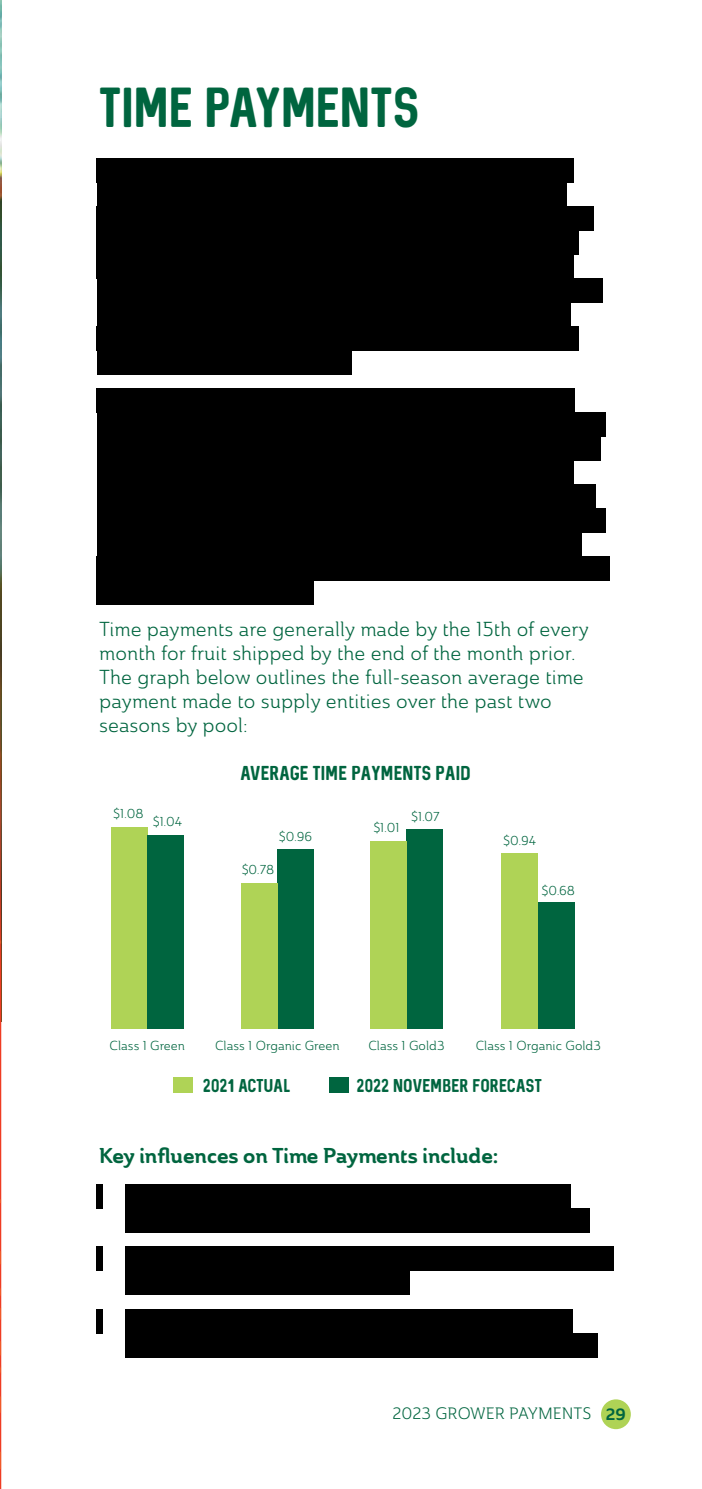
<style>
.page{position:relative;width:702px;height:1489px;background:#fff}
.page>*{position:absolute;margin:0;border:0;box-sizing:border-box;transform-origin:0 0}
.t1{font:45px "Sequel Neue";letter-spacing:-.035em;color:#00653f}
.t2{font:21.25px "Ainslie Nor Bol";color:#00653f}
.t3{font:20px/24px "Ainslie Nor Boo";color:#00653f}
.t4{font:16.25px "Ainslie Nor Boo";color:#00653f}
.t5{font:16px "Sequel Neue";letter-spacing:-.02em;color:#00653f}
.t6{font:14.75px "Sequel Neue";letter-spacing:-.02em;color:#00653f}
.t7{font:12.75px "Ainslie Nor Boo";color:#00653f}
.s1{font-family:"Ainslie Nor Bol"}
</style>
<div class="page">
<div style="left:601px;top:1399px;width:29px;height:29px;background:#afd356;border-radius:50%"></div>
<img style="left:0;top:0;width:1px;height:551px">
<svg style="left:0;top:551px;width:1px;height:80px"></svg>
<img style="left:0;top:631px;width:1px;height:857px">
<div style="left:111px;top:827px;width:36px;height:201px;background:#afd356"></div>
<div style="left:147px;top:835px;width:37px;height:193px;background:#00653f"></div>
<div style="left:277px;top:848px;width:37px;height:180px;background:#00653f"></div>
<div style="left:241px;top:882px;width:36px;height:146px;background:#afd356"></div>
<div style="left:406px;top:829px;width:37px;height:199px;background:#00653f"></div>
<div style="left:370px;top:840px;width:36px;height:188px;background:#afd356"></div>
<div style="left:538px;top:902px;width:36px;height:126px;background:#00653f"></div>
<div style="left:501px;top:853px;width:37px;height:175px;background:#afd356"></div>
<div style="left:173px;top:1076px;width:20px;height:16px;background:#afd356"></div>
<div style="left:329px;top:1076px;width:20px;height:16px;background:#00653f"></div>
<div style="left:97px;top:158px;width:477px;height:25px;background:#000"></div>
<div style="left:97px;top:182px;width:469px;height:25px;background:#000"></div>
<div style="left:97px;top:206px;width:497px;height:25px;background:#000"></div>
<div style="left:97px;top:230px;width:482px;height:25px;background:#000"></div>
<div style="left:97px;top:254px;width:477px;height:25px;background:#000"></div>
<div style="left:97px;top:278px;width:505px;height:25px;background:#000"></div>
<div style="left:97px;top:302px;width:473px;height:25px;background:#000"></div>
<div style="left:97px;top:326px;width:482px;height:25px;background:#000"></div>
<div style="left:97px;top:350px;width:254px;height:25px;background:#000"></div>
<div style="left:97px;top:388px;width:477px;height:25px;background:#000"></div>
<div style="left:97px;top:412px;width:508px;height:25px;background:#000"></div>
<div style="left:97px;top:436px;width:503px;height:25px;background:#000"></div>
<div style="left:97px;top:460px;width:476px;height:25px;background:#000"></div>
<div style="left:97px;top:484px;width:498px;height:25px;background:#000"></div>
<div style="left:97px;top:508px;width:508px;height:25px;background:#000"></div>
<div style="left:97px;top:532px;width:484px;height:25px;background:#000"></div>
<div style="left:97px;top:556px;width:513px;height:25px;background:#000"></div>
<div style="left:97px;top:580px;width:217px;height:25px;background:#000"></div>
<div style="left:97px;top:1184px;width:6px;height:24px;background:#000"></div>
<div style="left:125px;top:1184px;width:445px;height:24px;background:#000"></div>
<div style="left:125px;top:1208px;width:465px;height:24px;background:#000"></div>
<div style="left:97px;top:1246px;width:6px;height:24px;background:#000"></div>
<div style="left:125px;top:1246px;width:488px;height:24px;background:#000"></div>
<div style="left:125px;top:1270px;width:285px;height:24px;background:#000"></div>
<div style="left:97px;top:1308px;width:6px;height:24px;background:#000"></div>
<div style="left:125px;top:1308px;width:448px;height:24px;background:#000"></div>
<div style="left:125px;top:1332px;width:472px;height:24px;background:#000"></div>
<h1 class="t1" style="left:99px;top:77px;width:323px">TIME PAYMENTS</h1>
<p class="t3" style="left:99px;top:616px;width:491px">Time payments are generally made by the 15th of every month for fruit shipped by the end of the month prior.<br>The graph below outlines the full-season average time payment made to supply entities over the past two seasons by pool:</p>
<p class="t7" style="left:113px;top:805px;width:32px">$1.08</p>
<p class="t7" style="left:153px;top:813px;width:31px">$1.04</p>
<p class="t5" style="left:240px;top:762px;width:232px">AVERAGE TIME PAYMENTS PAID</p>
<p class="t7" style="left:279px;top:828px;width:35px">$0.96</p>
<p class="t7" style="left:242px;top:862px;width:34px">$0.78</p>
<p class="t7" style="left:373px;top:819px;width:28px">$1.01</p>
<p class="t7" style="left:411px;top:809px;width:30px">$1.07</p>
<p class="t7" style="left:503px;top:833px;width:35px">$0.94</p>
<p class="t7" style="left:541px;top:882px;width:35px">$0.68</p>
<p class="t7" style="left:110px;top:1037px;width:77px">Class 1 Green</p>
<p class="t7" style="left:215px;top:1037px;width:126px">Class 1 Organic Green</p>
<p class="t7" style="left:368px;top:1037px;width:78px">Class 1 Gold3</p>
<p class="t7" style="left:476px;top:1037px;width:127px">Class 1 Organic Gold3</p>
<p class="t6" style="left:203px;top:1074px;width:89px">2021 ACTUAL</p>
<p class="t6" style="left:356px;top:1074px;width:187px">2022 NOVEMBER FORECAST</p>
<p class="t2" style="left:99px;top:1140px;width:400px">Key influences on Time Payments include:</p>
<p class="t4" style="left:392px;top:1403px;width:235px">2023 GROWER PAYMENTS <span class="s1">29</span></p>
</div>
